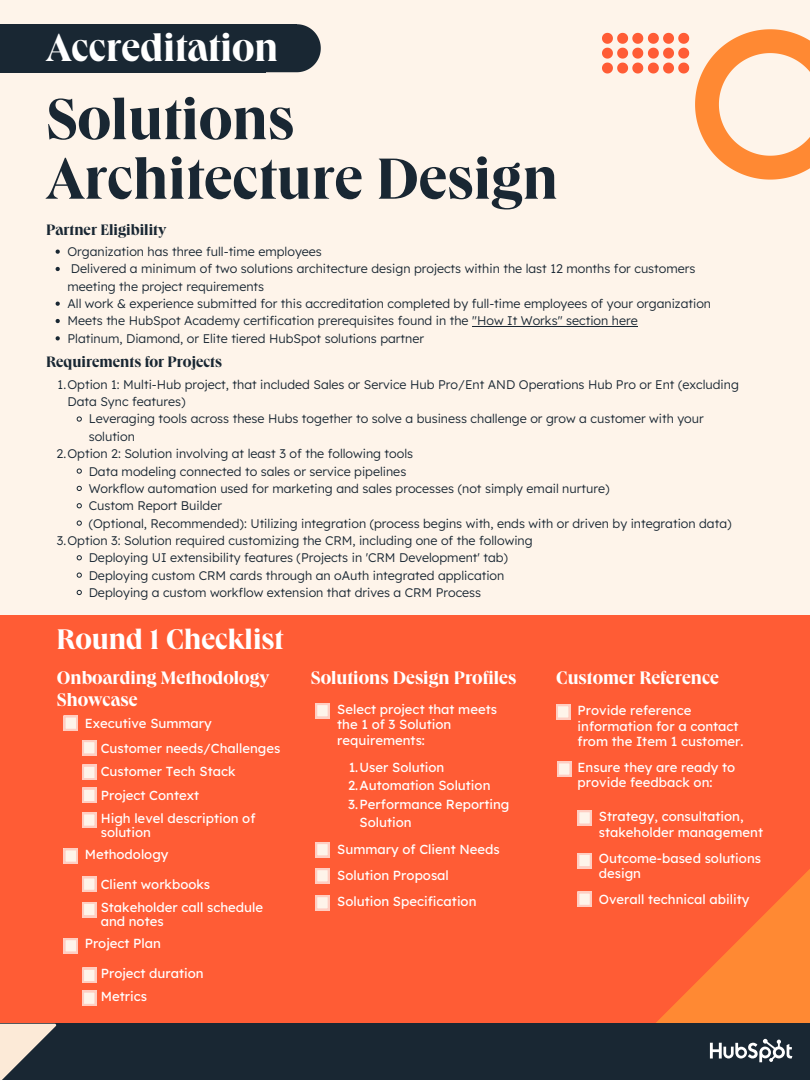
<style>
.page{position:relative;width:810px;height:1080px;background:#fef4ea}
.page>*{position:absolute;margin:0;border:0;box-sizing:border-box;transform-origin:0 0}
.t1{font:700 59.88px/59.5px "Queens";color:#192733}
.t2{font:700 40px "Queens";color:#fff}
.t3{font:700 29.38px "Queens";color:#fff}
.t4{font:700 18.75px/22px "Queens";color:#fff}
.t5{font:700 15.62px "Queens";color:#192733}
.t6{font:13.12px/15.5px "Lexend Deca";color:#fff}
.t7{font:300 12.5px/17.4px "Lexend Deca";color:#192733}
</style>
<div class="page">
<div style="left:0;top:615px;width:810px;height:411px;background:#ff5c35"></div>
<div style="left:0;top:1024px;width:810px;height:56px;background:#192733"></div>
<svg style="left:642px;top:869px;width:168px;height:193px"></svg>
<svg style="left:0;top:1024px;width:56px;height:56px"></svg>
<svg style="left:695px;top:29px;width:115px;height:151px"></svg>
<svg style="left:265px;top:24px;width:56px;height:48px;background:#2e3a44"></svg>
<div style="left:0;top:24px;width:265px;height:48px;background:#192733"></div>
<svg style="left:602px;top:33px;width:87px;height:41px"></svg>
<svg style="left:578px;top:810px;width:14px;height:15px"></svg>
<svg style="left:556px;top:704px;width:14px;height:15px"></svg>
<svg style="left:578px;top:892px;width:14px;height:15px"></svg>
<svg style="left:578px;top:853px;width:14px;height:15px"></svg>
<svg style="left:557px;top:762px;width:14px;height:15px"></svg>
<div style="left:315px;top:703px;width:15px;height:15px;background:#ffcec2"></div>
<svg style="left:317px;top:705px;width:11px;height:12px"></svg>
<div style="left:315px;top:868px;width:15px;height:15px;background:#ffcec2"></div>
<svg style="left:317px;top:870px;width:11px;height:12px"></svg>
<div style="left:315px;top:842px;width:15px;height:15px;background:#ffcec2"></div>
<svg style="left:317px;top:844px;width:11px;height:12px"></svg>
<div style="left:315px;top:895px;width:15px;height:15px;background:#ffcec2"></div>
<svg style="left:317px;top:897px;width:11px;height:12px"></svg>
<div style="left:82px;top:740px;width:15px;height:15px;background:#ffcec2"></div>
<svg style="left:84px;top:742px;width:11px;height:12px"></svg>
<svg style="left:64px;top:716px;width:14px;height:15px"></svg>
<svg style="left:64px;top:938px;width:14px;height:15px"></svg>
<svg style="left:64px;top:849px;width:14px;height:15px"></svg>
<div style="left:82px;top:968px;width:15px;height:15px;background:#ffcec2"></div>
<svg style="left:84px;top:970px;width:11px;height:11px"></svg>
<div style="left:82px;top:877px;width:15px;height:14px;background:#ffcec2"></div>
<svg style="left:82px;top:878px;width:14px;height:14px"></svg>
<div style="left:82px;top:902px;width:15px;height:15px;background:#ffcec2"></div>
<svg style="left:84px;top:904px;width:11px;height:11px"></svg>
<div style="left:82px;top:991px;width:15px;height:15px;background:#ffcec2"></div>
<svg style="left:84px;top:992px;width:11px;height:12px"></svg>
<div style="left:82px;top:813px;width:15px;height:14px;background:#ffcec2"></div>
<svg style="left:82px;top:814px;width:14px;height:14px"></svg>
<div style="left:82px;top:788px;width:15px;height:15px;background:#ffcec2"></div>
<svg style="left:84px;top:790px;width:11px;height:11px"></svg>
<div style="left:82px;top:765px;width:15px;height:15px;background:#ffcec2"></div>
<svg style="left:84px;top:767px;width:11px;height:11px"></svg>
<svg style="left:56px;top:250px;width:4px;height:4px"></svg>
<svg style="left:56px;top:267px;width:4px;height:4px"></svg>
<svg style="left:56px;top:302px;width:4px;height:4px"></svg>
<svg style="left:56px;top:319px;width:4px;height:4px"></svg>
<hr style="left:472px;top:326px;width:166px;height:1px;background:#192733">
<svg style="left:56px;top:336px;width:4px;height:4px"></svg>
<svg style="left:77px;top:416px;width:5px;height:6px"></svg>
<svg style="left:77px;top:468px;width:5px;height:6px"></svg>
<svg style="left:77px;top:486px;width:5px;height:5px"></svg>
<svg style="left:77px;top:503px;width:5px;height:5px"></svg>
<svg style="left:77px;top:520px;width:5px;height:6px"></svg>
<svg style="left:77px;top:555px;width:5px;height:5px"></svg>
<svg style="left:77px;top:572px;width:5px;height:6px"></svg>
<svg style="left:77px;top:590px;width:5px;height:5px"></svg>
<p class="t2" style="left:46px;top:33px;width:233px">Accreditation</p>
<p class="t1" style="left:46px;top:98px;width:513px">Solutions<br>Architecture Design</p>
<p class="t7" style="left:67px;top:243px;width:256px">Organization has three full-time employees</p>
<p class="t7" style="left:67px;top:260px;width:630px">Delivered a minimum of two solutions architecture design projects within the last 12 months for customers meeting the project requirements</p>
<p class="t7" style="left:67px;top:295px;width:645px">All work &amp; experience submitted for this accreditation completed by full-time employees of your organization</p>
<p class="t7" style="left:67px;top:312px;width:572px">Meets the HubSpot Academy certifi cation prerequisites found in the "How It Works" section here</p>
<p class="t7" style="left:67px;top:329px;width:358px">Platinum, Diamond, or Elite tiered HubSpot solutions partner</p>
<p class="t5" style="left:46px;top:224px;width:122px">Partner Eligibility</p>
<p class="t5" style="left:46px;top:356px;width:177px">Requirements for Projects</p>
<p class="t7" style="left:67px;top:375px;width:673px;text-indent:-10px">1.Option 1: Multi-Hub project, that included Sales or Service Hub Pro/Ent AND Operations Hub Pro or Ent (excluding<br>Data Sync features)</p>
<p class="t7" style="left:89px;top:410px;width:617px">Leveraging tools across these Hubs together to solve a business challenge or grow a customer with your solution</p>
<p class="t7" style="left:57px;top:445px;width:358px">2.Option 2: Solution involving at least 3 of the following tools</p>
<p class="t7" style="left:89px;top:462px;width:319px">Data modeling connected to sales or service pipelines</p>
<p class="t7" style="left:89px;top:479px;width:522px">Workflow automation used for marketing and sales processes (not simply email nurture)</p>
<p class="t7" style="left:89px;top:497px;width:135px">Custom Report Builder</p>
<p class="t7" style="left:89px;top:514px;width:644px">(Optional, Recommended): Utilizing integration (process begins with, ends with or driven by integration data)</p>
<p class="t7" style="left:57px;top:532px;width:477px">3.Option 3: Solution required customizing the CRM, including one of the following</p>
<p class="t7" style="left:89px;top:549px;width:421px">Deploying UI extensibility features (Projects in 'CRM Development' tab)</p>
<p class="t7" style="left:89px;top:566px;width:417px">Deploying custom CRM cards through an oAuth integrated application</p>
<p class="t7" style="left:89px;top:584px;width:394px">Deploying a custom workflow extension that drives a CRM Process</p>
<p class="t3" style="left:57px;top:628px;width:229px">Round 1 Checklist</p>
<p class="t4" style="left:57px;top:669px;width:214px">Onboarding Methodology<br>Showcase</p>
<p class="t6" style="left:85px;top:715px;width:129px">Executive Summary</p>
<p class="t6" style="left:101px;top:740px;width:181px">Customer needs/Challenges</p>
<p class="t6" style="left:101px;top:763px;width:136px">Customer Tech Stack</p>
<p class="t6" style="left:101px;top:787px;width:100px">Project Context</p>
<p class="t6" style="left:101px;top:811px;width:156px;line-height:14.1px">High level description of solution</p>
<p class="t6" style="left:85px;top:847px;width:85px">Methodology</p>
<p class="t6" style="left:101px;top:876px;width:111px">Client workbooks</p>
<p class="t6" style="left:101px;top:900px;width:164px;line-height:14.1px">Stakeholder call schedule and notes</p>
<p class="t6" style="left:85px;top:936px;width:78px">Project Plan</p>
<p class="t6" style="left:101px;top:965px;width:105px">Project duration</p>
<p class="t6" style="left:101px;top:988px;width:48px">Metrics</p>
<p class="t4" style="left:311px;top:669px;width:207px">Solutions Design Profiles</p>
<p class="t6" style="left:337px;top:701px;width:161px">Select project that meets the 1 of 3 Solution requirements:</p>
<p class="t6" style="left:349px;top:759px;width:97px">1.User Solution</p>
<p class="t6" style="left:348px;top:778px;width:144px">2.Automation Solution</p>
<p class="t6" style="left:360px;top:795px;width:151px;line-height:18.2px;text-indent:-11px">3.Performance Reporting<br>Solution</p>
<p class="t6" style="left:337px;top:841px;width:164px">Summary of Client Needs</p>
<p class="t6" style="left:337px;top:867px;width:113px">Solution Proposal</p>
<p class="t6" style="left:337px;top:893px;width:141px">Solution Specification</p>
<p class="t4" style="left:556px;top:669px;width:164px">Customer Reference</p>
<p class="t6" style="left:578px;top:703px;width:167px">Provide reference information for a contact from the Item 1 customer.</p>
<p class="t6" style="left:578px;top:759px;width:159px">Ensure they are ready to provide feedback on:</p>
<p class="t6" style="left:599px;top:809px;width:166px">Strategy, consultation, stakeholder management</p>
<p class="t6" style="left:599px;top:850px;width:164px">Outcome-based solutions design</p>
<p class="t6" style="left:599px;top:891px;width:152px">Overall technical ability</p>
</div>
